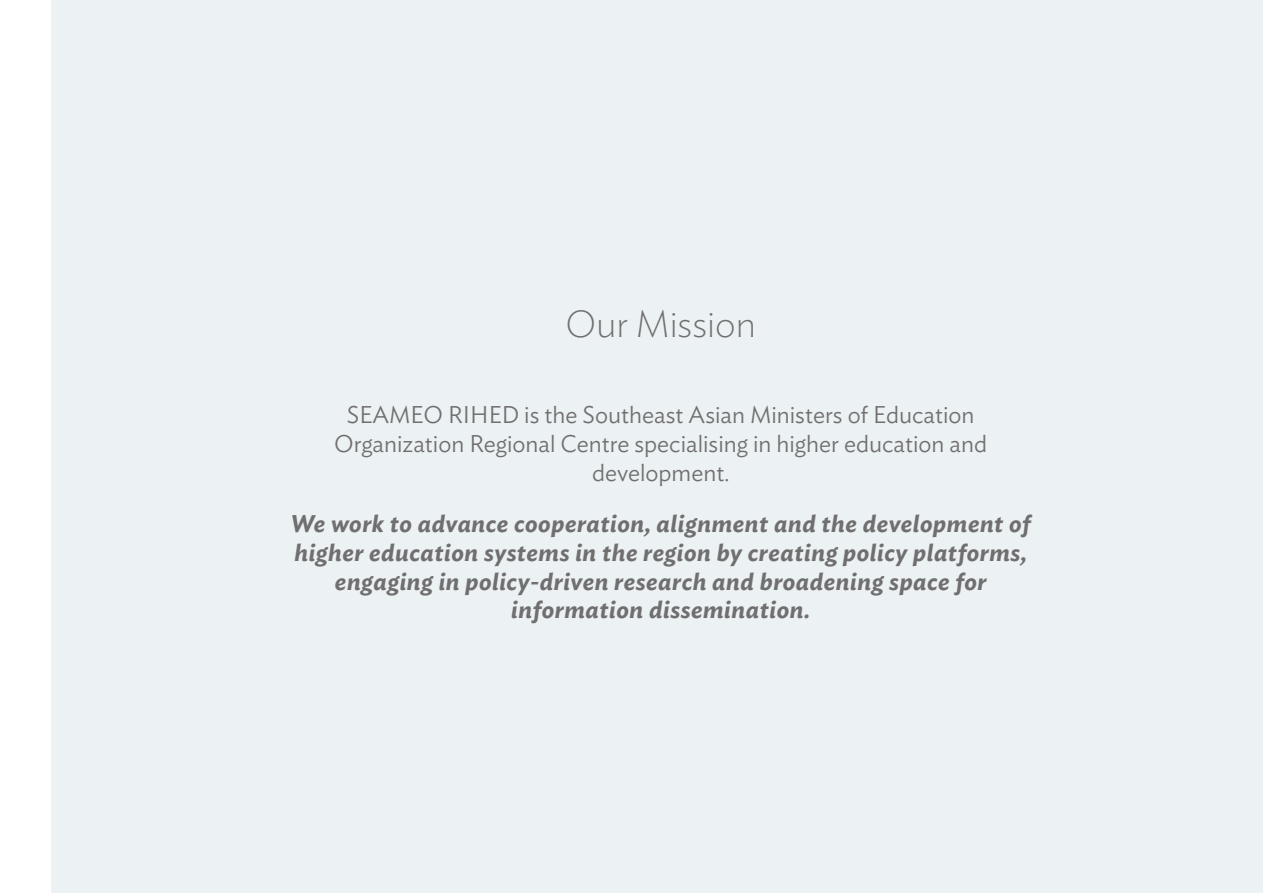
<style>
.page{position:relative;width:1263px;height:893px;background:#fff}
.page>*{position:absolute;margin:0;border:0;box-sizing:border-box;transform-origin:0 0}
.t1{font:200 37.5px "Ideal Sans";color:#706f70}
.t2{font:italic 600 24px/28.8px "Ideal Sans";letter-spacing:.025em;color:#706f70;text-align:center}
.t3{font:300 24px/28.8px "Ideal Sans";color:#706f70;text-align:center}
</style>
<div class="page">
<div style="left:51px;top:0;width:1212px;height:893px;background:#ecf1f4"></div>
<h1 class="t1" style="left:565px;top:294px;width:192px">Our Mission</h1>
<p class="t3" style="left:334px;top:398px;width:654px">SEAMEO RIHED is the Southeast Asian Ministers of Education<br>Organization Regional Centre specialising in higher education and development.</p>
<p class="t2" style="left:291px;top:507px;width:741px">We work to advance cooperation, alignment and the development of higher education systems in the region by creating policy platforms, engaging in policy-driven research and broadening space for information dissemination.</p>
</div>
